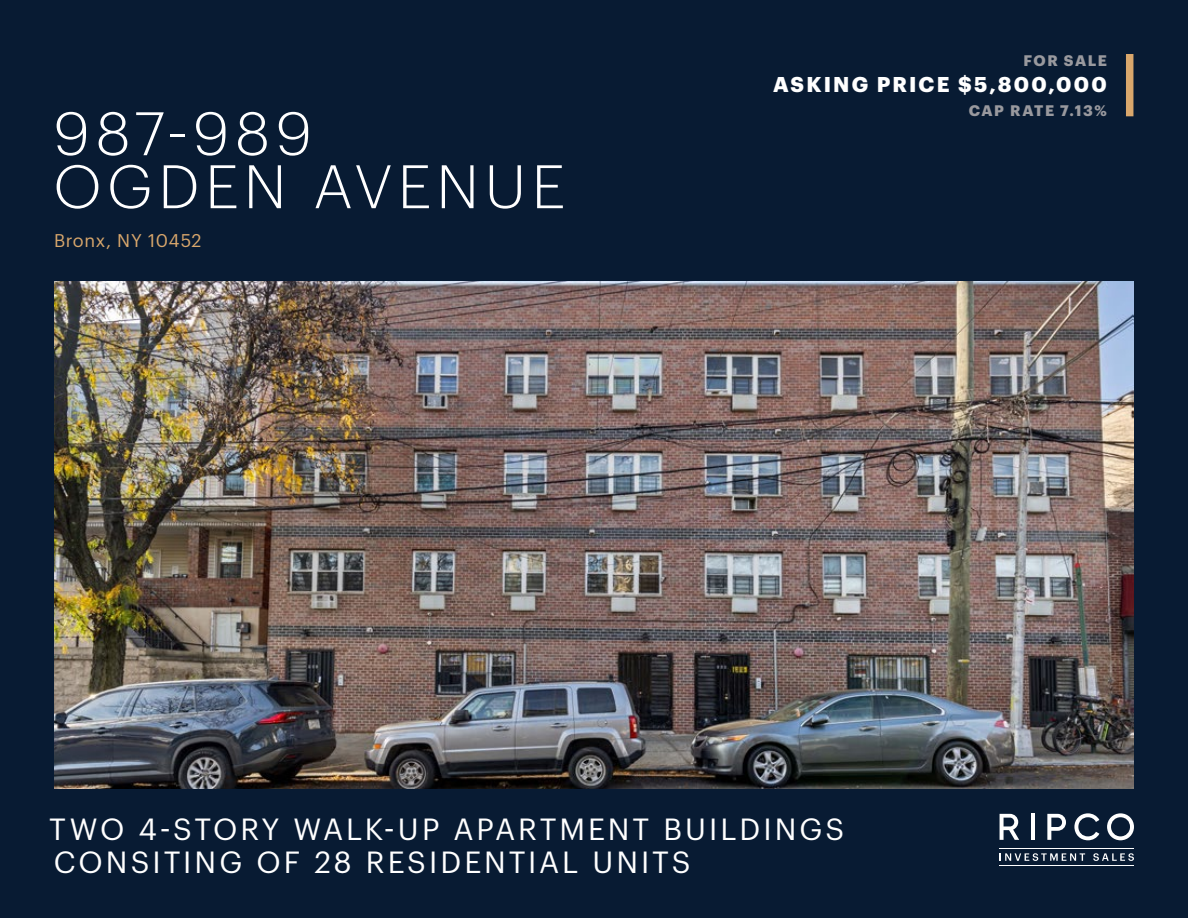
<style>
.page{position:relative;width:1188px;height:918px;background:#081b33}
.page>*{position:absolute;margin:0;border:0;box-sizing:border-box;transform-origin:0 0}
.t1{font:300 60px "Graphik";letter-spacing:.095em;color:#fff}
.t2{font:30px/33px "Graphik";letter-spacing:.095em;color:#fff}
.t3{font:700 21px "Graphik";letter-spacing:.105em;color:#fff}
.t4{font:18px "Graphik";letter-spacing:.035em;color:#d9a76c}
.t5{font:700 15px "Graphik";letter-spacing:.1em;color:#99999e}
</style>
<div class="page">
<svg style="left:1000px;top:814px;width:19px;height:26px"></svg>
<hr style="left:1031px;top:814px;width:3px;height:26px;background:#fff">
<svg style="left:1074px;top:813px;width:25px;height:27px"></svg>
<svg style="left:1107px;top:813px;width:27px;height:27px"></svg>
<svg style="left:1047px;top:814px;width:19px;height:26px"></svg>
<hr style="left:1000px;top:849px;width:134px;height:1px;background:#fff">
<hr style="left:1000px;top:865px;width:134px;height:1px;background:#fff">
<svg style="left:1000px;top:853px;width:85px;height:8px"></svg>
<svg style="left:1093px;top:853px;width:41px;height:8px"></svg>
<div style="left:1126px;top:54px;width:7px;height:62px;background:#d9a76c"></div>
<img style="left:54px;top:282px;width:1079px;height:506px">
<h1 class="t1" style="left:54px;top:90px;width:260px">987-989</h1>
<h1 class="t1" style="left:53px;top:143px;width:514px">OGDEN AVENUE</h1>
<p class="t4" style="left:54px;top:227px;width:149px">Bronx, NY 10452</p>
<p class="t5" style="left:1023px;top:49px;width:85px">FOR SALE</p>
<p class="t3" style="left:773px;top:68px;width:335px">ASKING PRICE $5,800,000</p>
<p class="t5" style="left:969px;top:99px;width:140px">CAP RATE 7.13%</p>
<p class="t2" style="left:49px;top:811px;width:797px">TWO 4-STORY WALK-UP APARTMENT BUILDINGS<br>CONSITING OF 28 RESIDENTIAL UNITS</p>
</div>
